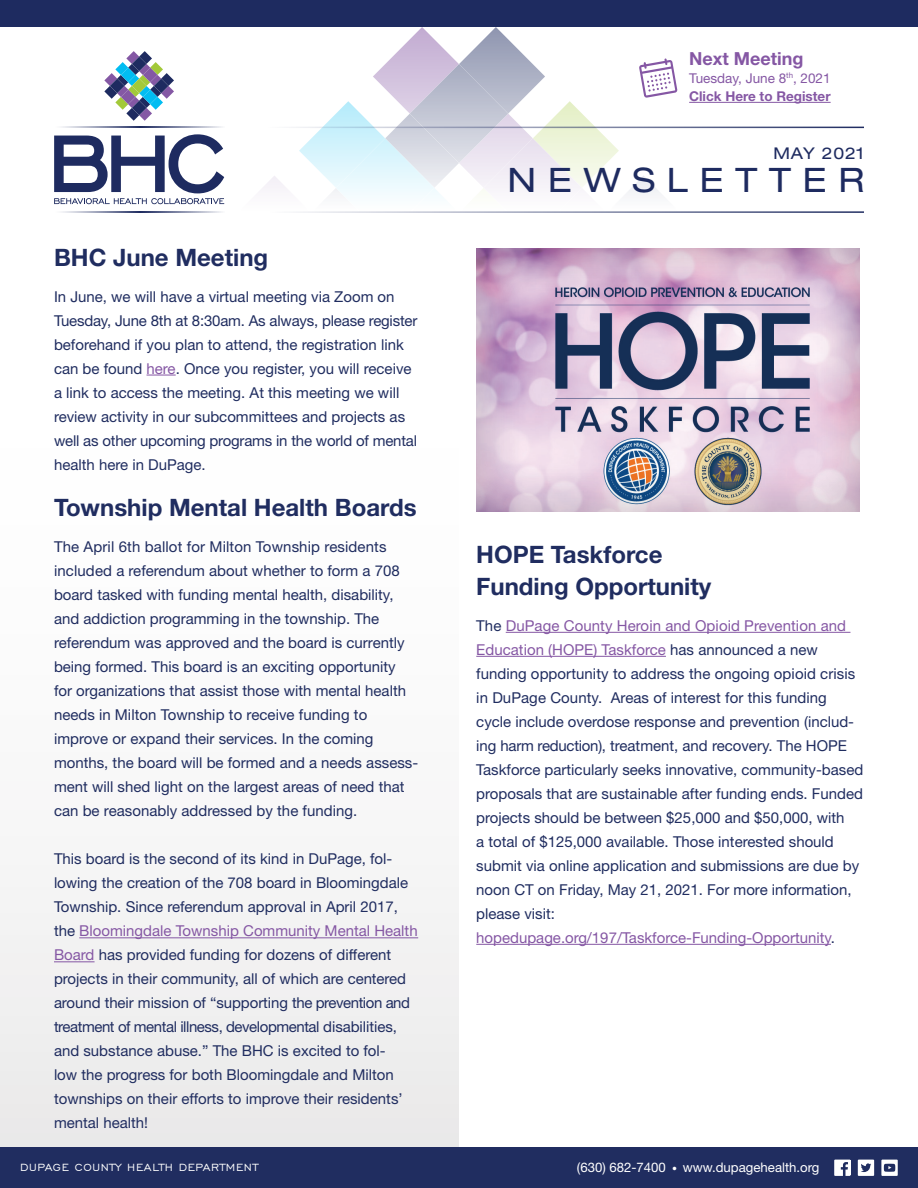
<style>
.page{position:relative;width:918px;height:1188px;background:#fff}
.page>*{position:absolute;margin:0;border:0;box-sizing:border-box;transform-origin:0 0}
.t1{font:expanded 33.75px "Helvetica Neue LT Std";letter-spacing:.35em;color:#1e2b60}
.t2{font:700 24px/31.5px "Helvetica Neue LT Std";color:#202d60}
.t3{font:700 18px "Helvetica Neue LT Std";color:#8557a4}
.t4{font:expanded 16.2px "Helvetica Neue LT Std";letter-spacing:.05em;color:#1e2b60}
.t5{font:15px/24px "Helvetica Neue LT Std";color:#202d60}
.t6{font:700 13.5px/18px "Helvetica Neue LT Std";color:#8557a4}
.t7{font:13.2px "Helvetica Neue LT Std";color:#fff}
.t8{font:13.2px "Engravers Gothic BT";letter-spacing:.05em;color:#fff}
.s1{font-weight:400}
.s2{color:#8557a4}
.s3{font-size:9.9px}
</style>
<div class="page">
<div style="left:0;top:213px;width:459px;height:935px;background:linear-gradient(to bottom,#fff,#ededed)"></div>
<div style="left:0;top:0;width:918px;height:27px;background:#1e2b60"></div>
<div style="left:0;top:1148px;width:918px;height:40px;background:#202d60"></div>
<svg style="left:834px;top:1160px;width:17px;height:16px"></svg>
<svg style="left:858px;top:1160px;width:17px;height:16px"></svg>
<svg style="left:881px;top:1160px;width:17px;height:16px"></svg>
<svg style="left:104px;top:51px;width:70px;height:70px"></svg>
<svg style="left:54px;top:134px;width:170px;height:70px"></svg>
<svg style="left:62px;top:127px;width:160px;height:1px"></svg>
<svg style="left:62px;top:212px;width:160px;height:1px"></svg>
<hr style="left:265px;top:127px;width:599px;height:1px;background:#1e2b60">
<hr style="left:265px;top:211px;width:599px;height:2px;background:#1e2b60">
<hr style="left:689px;top:102px;width:142px;height:1px;background:#8557a4">
<svg style="left:262px;top:27px;width:418px;height:185px"></svg>
<div style="left:475px;top:248px;width:387px;height:265px;background:#231f20;opacity:.25"></div>
<svg style="left:147px;top:375px;width:29px;height:1px"></svg>
<hr style="left:79px;top:937px;width:339px;height:1px;background:#8557a4">
<hr style="left:54px;top:961px;width:41px;height:1px;background:#8557a4">
<hr style="left:506px;top:632px;width:344px;height:1px;background:#8557a4">
<hr style="left:476px;top:656px;width:190px;height:1px;background:#8557a4">
<hr style="left:476px;top:944px;width:355px;height:1px;background:#8557a4">
<p class="t3" style="left:689px;top:47px;width:116px">Next Meeting</p>
<p class="t6" style="left:689px;top:69px;width:143px"><span class="s1">Tuesday, June 8</span><sup>th</sup><span class="s1">, 2021<br></span>Click Here to Register</p>
<h2 class="t2" style="left:54px;top:241px;width:216px">BHC June Meeting</h2>
<p class="t5" style="left:54px;top:284px;width:365px">In June, we will have a virtual meeting via Zoom on Tuesday, June 8th at 8:30am. As always, please register beforehand if you plan to attend, the registration link can be found <span class="s2">here</span>. Once you register, you will receive a link to access the meeting. At this meeting we will review activity in our subcommittees and projects as well as other upcoming programs in the world of mental health here in DuPage.</p>
<h2 class="t2" style="left:54px;top:492px;width:364px">Township Mental Health Boards</h2>
<p class="t5" style="left:54px;top:535px;width:366px">The April 6th ballot for Milton Township residents included a referendum about whether to form a 708 board tasked with funding mental health, disability, and addiction programming in the township. The referendum was approved and the board is currently being formed. This board is an exciting opportunity<br>for organizations that assist those with mental health needs in Milton Township to receive funding to improve or expand their services. In the coming months, the board will be formed and a needs assess&shy;ment will shed light on the largest areas of need that can be reasonably addressed by the funding.</p>
<p class="t5" style="left:54px;top:847px;width:365px">This board is the second of its kind in DuPage, fol&shy;lowing the creation of the 708 board in Bloomingdale Township. Since referendum approval in April 2017, the <span class="s2">Bloomingdale Township Community Mental Health Board</span> has provided funding for dozens of different projects in their community, all of which are centered around their mission of “supporting the prevention and treatment of mental illness, developmental disabilities, and substance abuse.” The BHC is excited to fol-<br>low the progress for both Bloomingdale and Milton townships on their efforts to improve their residents’ mental health!</p>
<p class="t4" style="left:773px;top:143px;width:92px">MAY 2021</p>
<h1 class="t1" style="left:508px;top:160px;width:358px">NEWSLETTER</h1>
<h2 class="t2" style="left:476px;top:538px;width:237px">HOPE Taskforce<br>Funding Opportunity</h2>
<p class="t5" style="left:476px;top:613px;width:389px">The <span class="s2">DuPage County Heroin and Opioid Prevention and Education (HOPE) Taskforce</span> has announced a new funding opportunity to address the ongoing opioid crisis in DuPage County. Areas of interest for this funding cycle include overdose response and prevention (includ&shy;ing harm reduction), treatment, and recovery. The HOPE Taskforce particularly seeks innovative, community-based proposals that are sustainable after funding ends. Funded projects should be between $25,000 and $50,000, with<br>a total of $125,000 available. Those interested should submit via online application and submissions are due by noon CT on Friday, May 21, 2021. For more information, please visit: <span class="s2">hopedupage.org/197/Taskforce-Funding-Opportunity</span>.</p>
<p class="t8" style="left:20px;top:1160px;width:239px">DUPAGE COUNTY HEALTH DEPARTMENT</p>
<p class="t7" style="left:577px;top:1160px;width:244px">(630) 682-7400 <span class="s3">•</span> www.dupagehealth.org</p>
</div>
